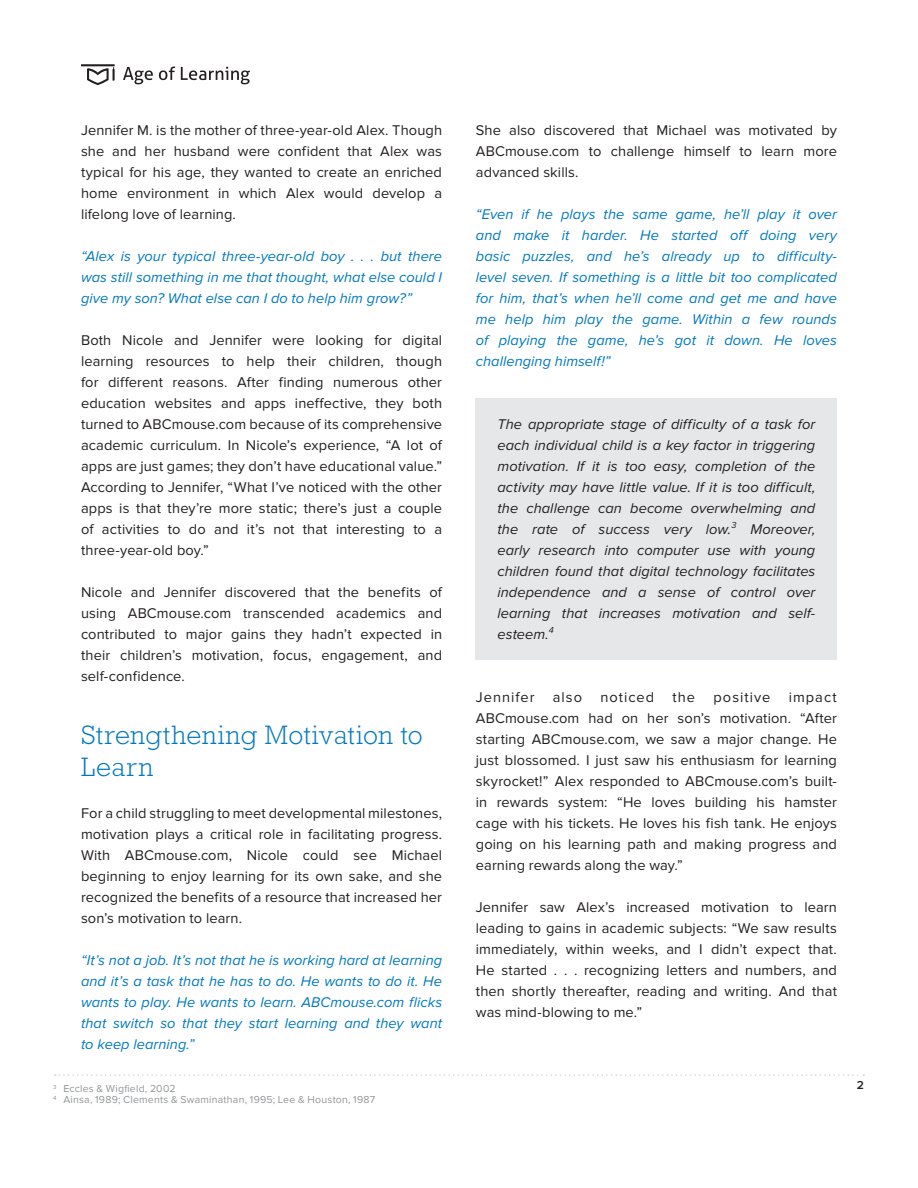
<style>
.page{position:relative;width:918px;height:1188px;background:#fff}
.page>*{position:absolute;margin:0;border:0;box-sizing:border-box;transform-origin:0 0}
.t1{font:300 27px/31.5px "Rockwell Std";letter-spacing:.02em;color:#0078c0}
.body_text{font:14.7px/21px "Proxima Nova";letter-spacing:.01em;color:#231f20;text-align:justify}
.body_text_new_paragr{font:14.7px/21px "Proxima Nova";letter-spacing:.01em;color:#231f20;text-align:justify}
.Indent{font:italic 14.7px/21px "Proxima Nova";letter-spacing:.005em;color:#231f20;text-align:justify}
.open_quotation{font:italic 14.7px/21px "Proxima Nova";letter-spacing:.005em;color:#0078c0;text-align:justify}
.open_quotation_grey{font:italic 14.7px/21px "Proxima Nova";letter-spacing:.005em;color:#0078c0;text-align:justify}
.body_text-2{font:14.7px "Proxima Nova";letter-spacing:.07em;color:#231f20}
.body_text-3{font:14.7px "Proxima Nova";letter-spacing:.075em;color:#231f20}
.body_text-4{font:14.7px "Proxima Nova";letter-spacing:.065em;color:#231f20}
.t2{font:600 12px "Proxima Nova";color:#231f20}
.t3{font:10.5px "Proxima Nova";letter-spacing:.02em;color:#939598}
</style>
<div class="page">
<hr style="left:81px;top:64px;width:34px;height:2px;background:#231f20">
<svg style="left:87px;top:67px;width:28px;height:18px"></svg>
<svg style="left:123px;top:67px;width:30px;height:17px"></svg>
<svg style="left:159px;top:67px;width:16px;height:13px"></svg>
<svg style="left:181px;top:67px;width:69px;height:17px"></svg>
<div style="left:476px;top:398px;width:361px;height:262px;background:#e6e7e9"></div>
<svg style="left:55px;top:1074px;width:809px;height:2px"></svg>
<p class="body_text" style="left:81px;top:120px;width:363px">Jennifer M. is the mother of three-year-old Alex. Though she and her husband were confident that Alex was typical for his age, they wanted to create an enriched home environment in which Alex would develop a lifelong love of learning.</p>
<p class="open_quotation" style="left:81px;top:246px;width:363px">“Alex is your typical three-year-old boy . . . but there was still something in me that thought, what else could I give my son? What else can I do to help him grow?”</p>
<p class="body_text" style="left:81px;top:330px;width:363px">Both Nicole and Jennifer were looking for digital learning resources to help their children, though for different reasons. After finding numerous other education websites and apps ineffective, they both turned to ABCmouse.com because of its comprehensive academic curriculum. In Nicole’s experience, “A lot of apps are just games; they don’t have educational value.” According to Jennifer, “What I’ve noticed with the other apps is that they’re more static; there’s just a couple of activities to do and it’s not that interesting to a three-year-old boy.”</p>
<p class="body_text_new_paragr" style="left:81px;top:582px;width:363px">Nicole and Jennifer discovered that the benefits of using ABCmouse.com transcended academics and contributed to major gains they hadn’t expected in their children’s motivation, focus, engagement, and self-confidence.</p>
<p class="t1" style="left:81px;top:719px;width:343px">Strengthening Motivation to<br>Learn</p>
<p class="body_text" style="left:81px;top:802px;width:363px">For a child struggling to meet developmental milestones, motivation plays a critical role in facilitating progress.<br>With ABCmouse.com, Nicole could see Michael beginning to enjoy learning for its own sake, and she recognized the benefits of a resource that increased her son’s motivation to learn.</p>
<p class="open_quotation" style="left:81px;top:949px;width:363px">“It’s not a job. It’s not that he is working hard at learning and it’s a task that he has to do. He wants to do it. He wants to play. He wants to learn. ABCmouse.com flicks that switch so that they start learning and they want to keep learning.”</p>
<p class="t3" style="left:53px;top:1082px;width:124px"><sup>3</sup> Eccles &amp; Wigfield, 2002</p>
<p class="t3" style="left:53px;top:1094px;width:324px"><sup>4</sup> Ainsa, 1989; Clements &amp; Swaminathan, 1995; Lee &amp; Houston, 1987</p>
<p class="body_text" style="left:476px;top:120px;width:363px">She also discovered that Michael was motivated by ABCmouse.com to challenge himself to learn more advanced skills.</p>
<p class="open_quotation_grey" style="left:476px;top:204px;width:363px">“Even if he plays the same game, he’ll play it over and make it harder. He started off doing very basic puzzles, and he’s already up to difficulty&shy;level seven. If something is a little bit too complicated for him, that’s when he’ll come and get me and have me help him play the game. Within a few rounds of playing the game, he’s got it down. He loves challenging himself!”</p>
<p class="Indent" style="left:497px;top:414px;width:319px">The appropriate stage of difficulty of a task for each individual child is a key factor in triggering motivation. If it is too easy, completion of the activity may have little value. If it is too difficult, the challenge can become overwhelming and the rate of success very low.<sup>3</sup> Moreover, early research into computer use with young children found that digital technology facilitates independence and a sense of control over learning that increases motivation and self&shy;esteem.<sup>4</sup></p>
<p class="body_text-2" style="left:476px;top:689px;width:60px">Jennifer</p>
<p class="body_text" style="left:553px;top:687px;width:31px">also</p>
<p class="body_text-4" style="left:600px;top:689px;width:55px">noticed</p>
<p class="body_text" style="left:673px;top:687px;width:24px">the</p>
<p class="body_text-3" style="left:714px;top:689px;width:58px">positive</p>
<p class="body_text" style="left:476px;top:687px;width:363px;text-indent:313px">impact ABCmouse.com had on her son’s motivation. “After starting ABCmouse.com, we saw a major change. He just blossomed. I just saw his enthusiasm for learning skyrocket!” Alex responded to ABCmouse.com’s built&shy;in rewards system: “He loves building his hamster cage with his tickets. He loves his fish tank. He enjoys going on his learning path and making progress and earning rewards along the way.”</p>
<p class="body_text_new_paragr" style="left:476px;top:897px;width:363px">Jennifer saw Alex’s increased motivation to learn leading to gains in academic subjects: “We saw results immediately, within weeks, and I didn’t expect that.<br>He started . . . recognizing letters and numbers, and then shortly thereafter, reading and writing. And that was mind-blowing to me.”</p>
<p class="t2" style="left:857px;top:1078px;width:9px">2</p>
</div>
